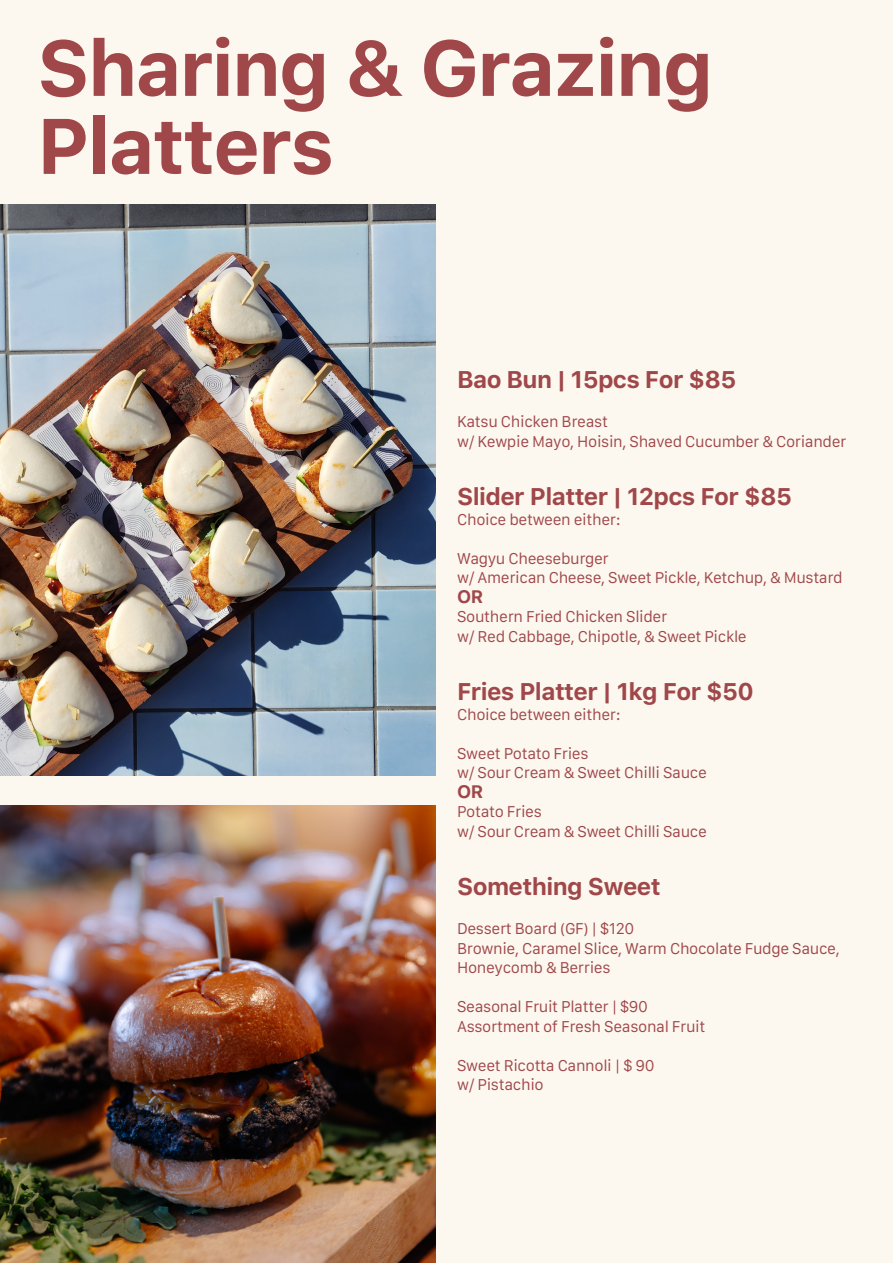
<style>
.page{position:relative;width:893px;height:1263px;background:#fcf8ef}
.page>*{position:absolute;margin:0;border:0;box-sizing:border-box;transform-origin:0 0}
.t1{font:700 78px/78px "Galvji";letter-spacing:-.025em;color:#a0474a}
.t2{font:700 24px "Galvji";letter-spacing:-.025em;color:#a0474a}
.t3{font:700 18px "Galvji";color:#a0474a}
.t4{font:15px/19.5px "Galvji";letter-spacing:-.025em;color:#a0474a}
</style>
<div class="page">
<img style="left:0;top:204px;width:436px;height:572px">
<img style="left:0;top:806px;width:436px;height:457px">
<h1 class="t1" style="left:37px;top:31px;width:678px">Sharing &amp; Grazing<br>Platters</h1>
<h2 class="t2" style="left:457px;top:365px;width:281px">Bao Bun | 15pcs For $85</h2>
<p class="t4" style="left:457px;top:412px;width:391px">Katsu Chicken Breast<br>w/ Kewpie Mayo, Hoisin, Shaved Cucumber &amp; Coriander</p>
<h2 class="t2" style="left:457px;top:482px;width:336px">Slider Platter | 12pcs For $85</h2>
<p class="t4" style="left:457px;top:510px;width:165px">Choice between either:</p>
<p class="t4" style="left:457px;top:549px;width:387px">Wagyu Cheeseburger<br>w/ American Cheese, Sweet Pickle, Ketchup, &amp; Mustard</p>
<p class="t3" style="left:457px;top:585px;width:28px">OR</p>
<p class="t4" style="left:457px;top:607px;width:291px">Southern Fried Chicken Slider<br>w/ Red Cabbage, Chipotle, &amp; Sweet Pickle</p>
<h2 class="t2" style="left:457px;top:677px;width:298px">Fries Platter | 1kg For $50</h2>
<p class="t4" style="left:457px;top:705px;width:165px">Choice between either:</p>
<p class="t4" style="left:457px;top:744px;width:251px">Sweet Potato Fries<br>w/ Sour Cream &amp; Sweet Chilli Sauce</p>
<p class="t3" style="left:457px;top:780px;width:28px">OR</p>
<p class="t4" style="left:457px;top:802px;width:251px">Potato Fries<br>w/ Sour Cream &amp; Sweet Chilli Sauce</p>
<h2 class="t2" style="left:457px;top:872px;width:205px">Something Sweet</h2>
<p class="t4" style="left:457px;top:919px;width:384px">Dessert Board (GF) | $120<br>Brownie, Caramel Slice, Warm Chocolate Fudge Sauce,<br>Honeycomb &amp; Berries</p>
<p class="t4" style="left:457px;top:997px;width:250px">Seasonal Fruit Platter | $90<br>Assortment of Fresh Seasonal Fruit</p>
<p class="t4" style="left:457px;top:1056px;width:199px">Sweet Ricotta Cannoli | $ 90 w/ Pistachio</p>
</div>
